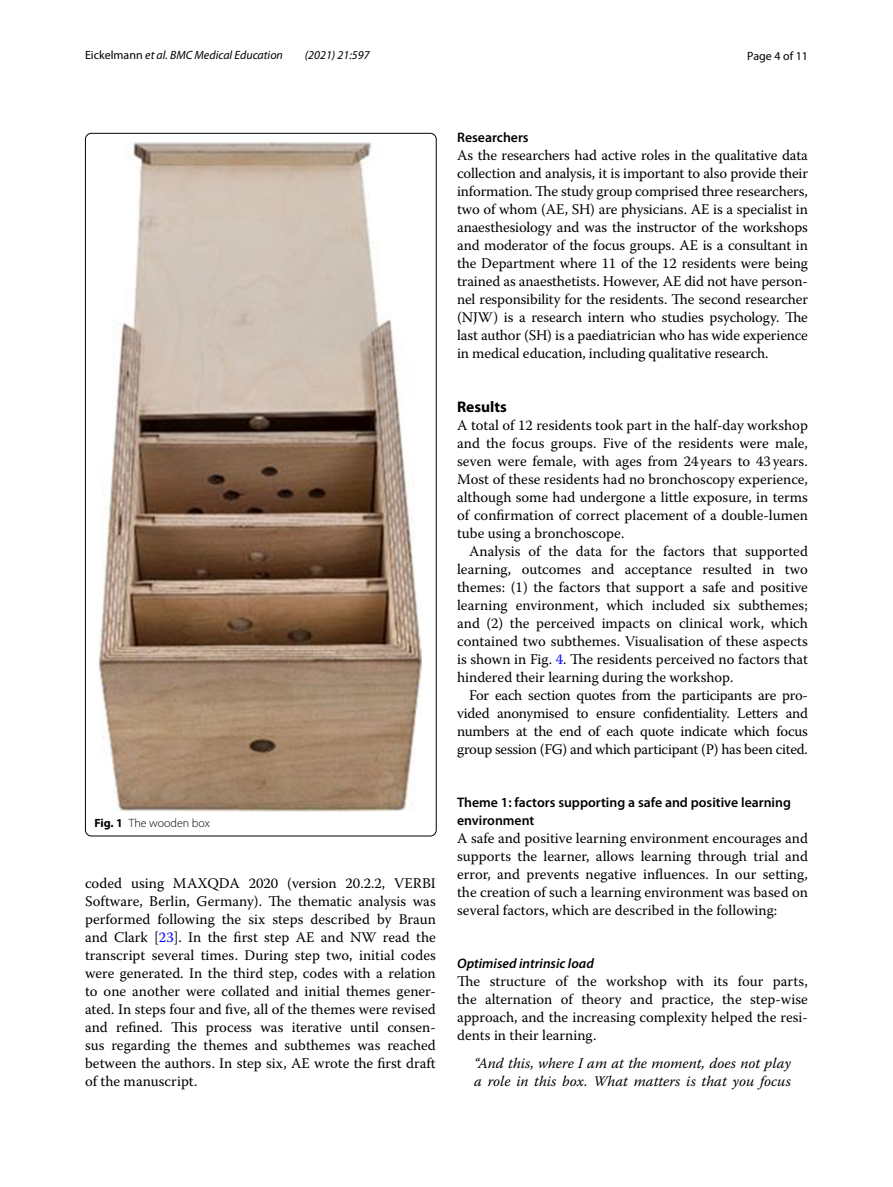
<style>
.page{position:relative;width:893px;height:1187px;background:#fff}
.page>*{position:absolute;margin:0;border:0;box-sizing:border-box;transform-origin:0 0}
.t1{font:700 15.45px "Myriad Pro";color:#000}
.t2{font:14.7px/18px "Warnock Pro";color:#000;text-align:justify}
.t3{font:italic 14.7px/18px "Warnock Pro";color:#000}
.t4{font:600 13.8px/18px "Myriad Pro";color:#000}
.t5{font:italic 600 13.8px "Myriad Pro";color:#000}
.t6{font:italic 12px "Myriad Pro";color:#000}
.t7{font:300 12px "Myriad Pro";color:#000}
.t8{font:12px "Myriad Pro";color:#000}
.s1{font-style:normal}
.s2{font-weight:700}
.s3{color:#00f}
</style>
<div class="page">
<img style="left:100px;top:142px;width:322px;height:669px">
<p class="t6" style="left:85px;top:48px;width:199px"><span class="s1">Eickelmann</span> et al. BMC Medical Education</p>
<p class="t6" style="left:305px;top:48px;width:66px">(2021) 21:597</p>
<p class="t8" style="left:747px;top:48px;width:62px">Page 4 of 11</p>
<p class="t7" style="left:94px;top:816px;width:117px"><span class="s2">Fig. 1</span> The wooden box</p>
<p class="t2" style="left:85px;top:873px;width:352px">coded using MAXQDA 2020 (version 20.2.2, VERBI Software, Berlin, Germany). The thematic analysis was performed following the six steps described by Braun and Clark [<span class="s3">23</span>]. In the first step AE and NW read the transcript several times. During step two, initial codes were generated. In the third step, codes with a relation to one another were collated and initial themes gener&shy;ated. In steps four and five, all of the themes were revised and refined. This process was iterative until consen&shy;sus regarding the themes and subthemes was reached between the authors. In step six, AE wrote the first draft of the manuscript.</p>
<p class="t4" style="left:457px;top:128px;width:73px">Researchers</p>
<p class="t2" style="left:457px;top:146px;width:352px">As the researchers had active roles in the qualitative data collection and analysis, it is important to also provide their information. The study group comprised three researchers, two of whom (AE, SH) are physicians. AE is a specialist in anaesthesiology and was the instructor of the workshops and moderator of the focus groups. AE is a consultant in the Department where 11 of the 12 residents were being trained as anaesthetists. However, AE did not have person&shy;nel responsibility for the residents. The second researcher (NJW) is a research intern who studies psychology. The last author (SH) is a paediatrician who has wide experience in medical education, including qualitative research.</p>
<p class="t1" style="left:457px;top:396px;width:51px">Results</p>
<p class="t2" style="left:457px;top:415px;width:352px">A total of 12 residents took part in the half-day workshop and the focus groups. Five of the residents were male, seven were female, with ages from 24years to 43years.<br>Most of these residents had no bronchoscopy experience, although some had undergone a little exposure, in terms of confirmation of correct placement of a double-lumen tube using a bronchoscope.</p>
<p class="t2" style="left:457px;top:541px;width:352px;text-indent:12px">Analysis of the data for the factors that supported learning, outcomes and acceptance resulted in two themes: (1) the factors that support a safe and positive learning environment, which included six subthemes; and (2) the perceived impacts on clinical work, which contained two subthemes. Visualisation of these aspects is shown in Fig. <span class="s3">4</span>. The residents perceived no factors that hindered their learning during the workshop.</p>
<p class="t2" style="left:457px;top:685px;width:352px;text-indent:12px">For each section quotes from the participants are pro&shy;vided anonymised to ensure confidentiality. Letters and numbers at the end of each quote indicate which focus group session (FG) and which participant (P) has been cited.</p>
<p class="t4" style="left:457px;top:793px;width:335px">Theme 1: factors supporting a safe and positive learning environment</p>
<p class="t2" style="left:457px;top:829px;width:352px">A safe and positive learning environment encourages and supports the learner, allows learning through trial and error, and prevents negative influences. In our setting, the creation of such a learning environment was based on several factors, which are described in the following:</p>
<p class="t5" style="left:457px;top:954px;width:138px">Optimised intrinsic load</p>
<p class="t2" style="left:457px;top:972px;width:352px">The structure of the workshop with its four parts, the alternation of theory and practice, the step-wise approach, and the increasing complexity helped the resi&shy;dents in their learning.</p>
<p class="t3" style="left:474px;top:1053px;width:318px">“And this, where I am at the moment, does not play a role in this box. What matters is that you focus</p>
</div>
